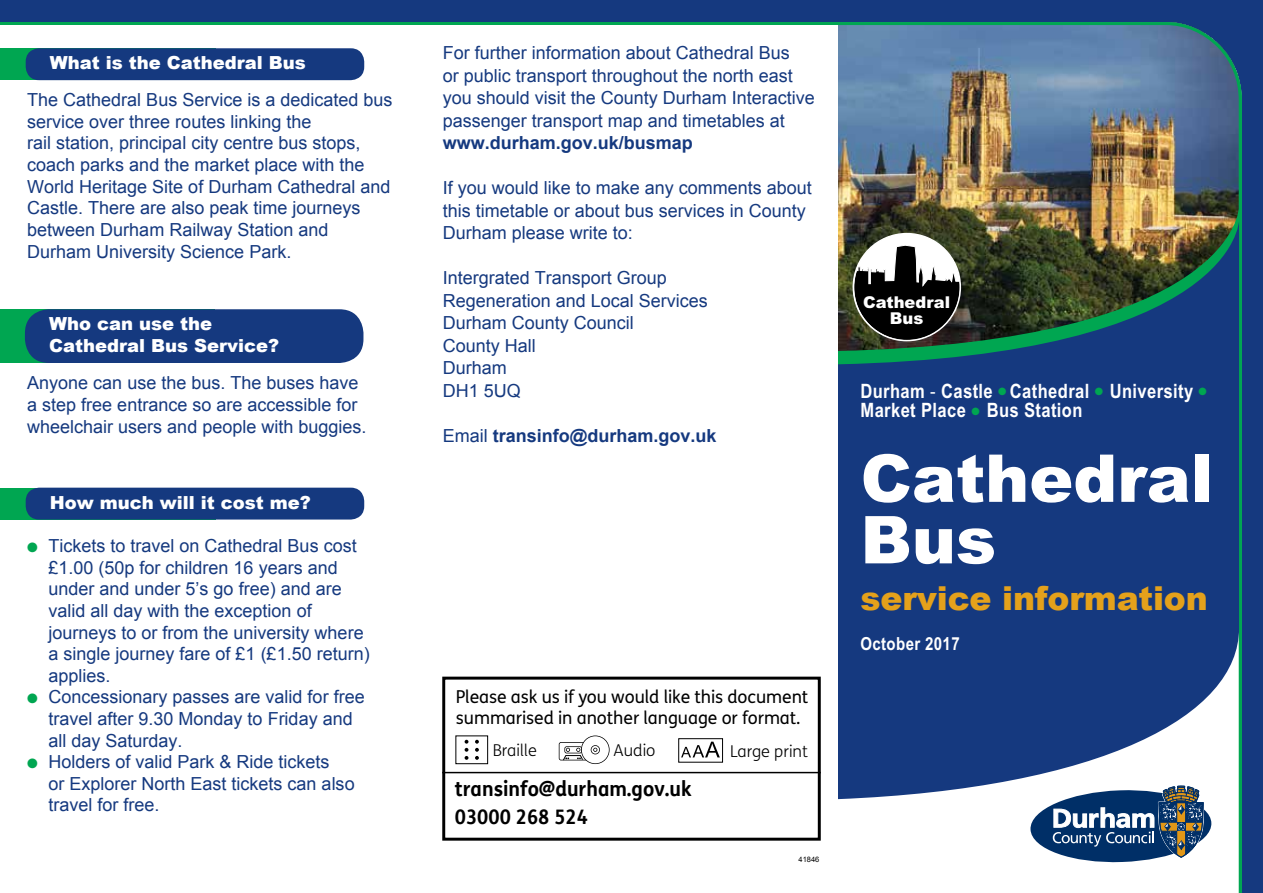
<style>
.page{position:relative;width:1263px;height:893px;background:#15397f}
.page>*{position:absolute;margin:0;border:0;box-sizing:border-box;transform-origin:0 0}
.t1{font:900 66px/61.5px "Arial";color:#fff}
.t2{font:900 33px "Arial";letter-spacing:-.005em;color:#e4a11b}
.t3{font:700 20.7px "FS Me";color:#000;scale:.95 1}
.t4{font:700 20.1px "FS Me";color:#000;scale:.95 1}
.t5{font:700 19.8px/19.8px "Arial";letter-spacing:.025em;color:#fff;scale:.83 1}
.t6{font:18px/21.6px "Arial";color:#15397f}
.t7{font:900 18px/21.6px "Arial";color:#fff}
.t8{font:700 18px "Arial";color:#15397f}
.t9{font:700 18px "Arial";letter-spacing:.025em;color:#fff;scale:.83 1}
.t10{font:17.85px/21.3px "FS Me";letter-spacing:-.005em;color:#000}
.t11{font:300 16.35px "FS Me";color:#000}
.t12{font:900 16.35px/16.4px "Arial";color:#fff;text-align:center}
.t13{font:7.5px "Arial";color:#000}
.s1{color:#00a651}
.s2{font-weight:400}
</style>
<div class="page">
<img style="left:0;top:22px;width:1242px;height:871px">
<img style="left:838px;top:207px;width:401px;height:14px">
<svg style="left:838px;top:221px;width:401px;height:578px"></svg>
<svg style="left:1030px;top:780px;width:182px;height:87px;background:#758ba4"></svg>
<div style="left:0;top:25px;width:838px;height:868px;background:#fff"></div>
<div style="left:0;top:309px;width:215px;height:54px;background:#00a651"></div>
<div style="left:25px;top:309px;width:338px;height:54px;background:#15397f;border-radius:24px"></div>
<div style="left:0;top:48px;width:216px;height:32px;background:#00a651"></div>
<div style="left:26px;top:48px;width:338px;height:32px;background:#15397f;border-radius:14px"></div>
<div style="left:0;top:488px;width:216px;height:32px;background:#00a651"></div>
<div style="left:26px;top:488px;width:338px;height:32px;background:#15397f;border-radius:14px"></div>
<div style="left:853px;top:234px;width:107px;height:107px;background:#fff;border-radius:50%"></div>
<svg style="left:854px;top:245px;width:106px;height:95px"></svg>
<div style="left:852px;top:233px;width:109px;height:108px;border:2px solid #fff;border-radius:50%"></div>
<div style="left:442px;top:677px;width:379px;height:164px;border:3px solid #000"></div>
<hr style="left:442px;top:772px;width:379px;height:1px;background:#000">
<div style="left:455px;top:735px;width:33px;height:29px;border:1px solid #000"></div>
<svg style="left:465px;top:740px;width:3px;height:20px"></svg>
<svg style="left:475px;top:740px;width:4px;height:20px"></svg>
<div style="left:678px;top:738px;width:45px;height:24px;border:1px solid #000"></div>
<svg style="left:681px;top:742px;width:39px;height:15px"></svg>
<div style="left:581px;top:735px;width:29px;height:29px;border:1px solid #000;border-radius:50%"></div>
<div style="left:591px;top:745px;width:9px;height:9px;border:1px solid #000;border-radius:50%"></div>
<svg style="left:559px;top:742px;width:38px;height:19px"></svg>
<p class="t7" style="left:50px;top:51px;width:257px">What is the Cathedral Bus</p>
<p class="t6" style="left:27px;top:89px;width:367px">The Cathedral Bus Service is a dedicated bus service over three routes linking the<br>rail station, principal city centre bus stops, coach parks and the market place with the World Heritage Site of Durham Cathedral and Castle. There are also peak time journeys between Durham Railway Station and Durham University Science Park.</p>
<p class="t7" style="left:49px;top:312px;width:232px">Who can use the<br>Cathedral Bus Service?</p>
<p class="t6" style="left:27px;top:372px;width:341px">Anyone can use the bus. The buses have a step free entrance so are accessible for wheelchair users and people with buggies.</p>
<p class="t7" style="left:50px;top:491px;width:262px">How much will it cost me?</p>
<p class="t6" style="left:49px;top:535px;width:323px;text-indent:-21px"><span class="s1">●</span> Tickets to travel on Cathedral Bus cost £1.00 (50p for children 16 years and under and under 5’s go free) and are valid all day with the exception of journeys to or from the university where a single journey fare of £1 (£1.50 return) applies.</p>
<p class="t6" style="left:49px;top:686px;width:318px;text-indent:-21px"><span class="s1">●</span> Concessionary passes are valid for free travel after 9.30 Monday to Friday and all day Saturday.</p>
<p class="t6" style="left:49px;top:751px;width:308px;text-indent:-21px"><span class="s1">●</span> Holders of valid Park &amp; Ride tickets<br>or Explorer North East tickets can also travel for free.</p>
<p class="t6" style="left:443px;top:42px;width:374px;line-height:22.5px">For further information about Cathedral Bus<br>or public transport throughout the north east you should visit the County Durham Interactive passenger transport map and timetables at</p>
<p class="t8" style="left:443px;top:131px;width:252px">www.durham.gov.uk/busmap</p>
<p class="t6" style="left:443px;top:177px;width:371px;line-height:22.5px">If you would like to make any comments about this timetable or about bus services in County<br>Durham please write to:</p>
<p class="t6" style="left:443px;top:267px;width:267px;line-height:22.5px">Intergrated Transport Group<br>Regeneration and Local Services<br>Durham County Council<br>County Hall<br>Durham<br>DH1 5UQ</p>
<p class="t8" style="left:443px;top:424px;width:275px"><span class="s2">Email</span> transinfo@durham.gov.uk</p>
<p class="t10" style="left:456px;top:686px;width:354px">Please ask us if you would like this document summarised in another language or format.</p>
<p class="t11" style="left:493px;top:741px;width:46px">Braille</p>
<p class="t11" style="left:613px;top:741px;width:43px">Audio</p>
<p class="t11" style="left:730px;top:741px;width:79px">Large print</p>
<p class="t3" style="left:455px;top:775px;width:251px">transinfo@durham.gov.uk</p>
<p class="t4" style="left:455px;top:805px;width:142px">03000 268 524</p>
<p class="t13" style="left:799px;top:854px;width:22px">41846</p>
<p class="t12" style="left:863px;top:293px;width:88px">Cathedral<br>Bus</p>
<p class="t5" style="left:860px;top:380px;width:419px">Durham <span class="s2">-</span> Castle <span class="s1">●</span> Cathedral <span class="s1">●</span> University <span class="s1">●<br></span>Market Place <span class="s1">●</span> Bus Station</p>
<h1 class="t1" style="left:860px;top:445px;width:354px">Cathedral<br>Bus</h1>
<h2 class="t2" style="left:860px;top:574px;width:349px">service information</h2>
<p class="t9" style="left:860px;top:633px;width:121px">October 2017</p>
</div>
